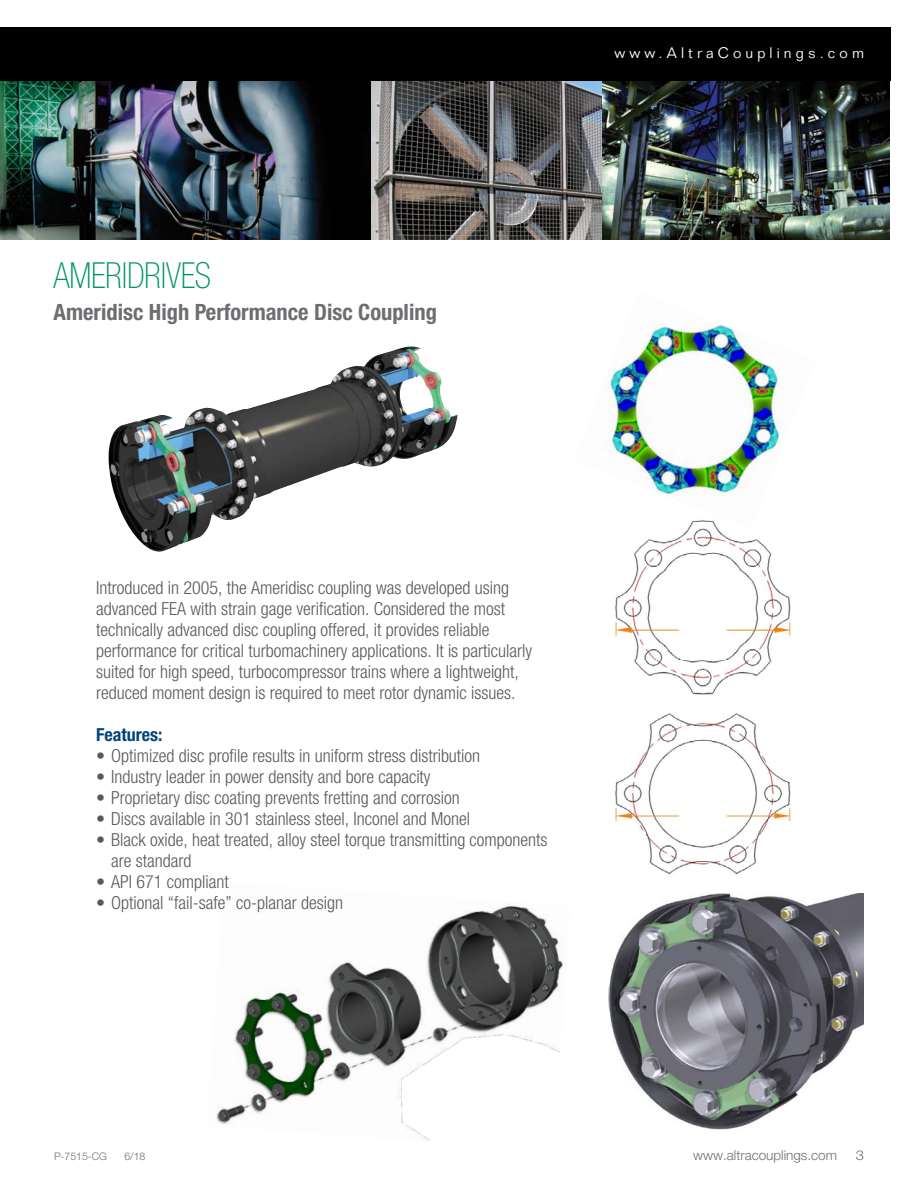
<style>
.page{position:relative;width:918px;height:1188px;background:#fff}
.page>*{position:absolute;margin:0;border:0;box-sizing:border-box;transform-origin:0 0}
.t1{font:100 condensed 36px "Helvetica Neue LT Std";letter-spacing:-.01em;color:#009467;scale:.94 1}
.t2{font:700 condensed 22.5px "Helvetica Neue LT Std";color:#6d6e71}
.t3{font:300 condensed 18px/21px "Helvetica Neue LT Std";color:#58595b}
.t4{font:700 condensed 18px "Helvetica Neue LT Std";color:#00447c}
.t5{font:300 15px "Folio Std";letter-spacing:.275em;color:#fff}
.t6{font:300 13.5px "Helvetica Neue LT Std";color:#6d6e71}
.t7{font:300 13.5px "Helvetica Neue LT Std";color:#6d6e71;scale:1.1 1}
.t8{font:300 10.5px "Helvetica Neue LT Std";color:#6d6e71}
</style>
<div class="page">
<img style="left:216px;top:905px;width:347px;height:236px">
<img style="left:614px;top:529px;width:177px;height:346px">
<img style="left:609px;top:894px;width:255px;height:235px">
<img style="left:604px;top:324px;width:179px;height:205px">
<img style="left:108px;top:347px;width:350px;height:205px">
<img style="left:601px;top:81px;width:289px;height:159px">
<img style="left:0;top:81px;width:601px;height:159px">
<div style="left:0;top:27px;width:891px;height:54px;background:#000"></div>
<p class="t1" style="left:54px;top:255px;width:169px">AMERIDRIVES</p>
<p class="t2" style="left:54px;top:298px;width:385px">Ameridisc High Performance Disc Coupling</p>
<p class="t5" style="left:615px;top:44px;width:251px">www.AltraCouplings.com</p>
<p class="t3" style="left:96px;top:577px;width:437px">Introduced in 2005, the Ameridisc coupling was developed using advanced FEA with strain gage verification. Considered the most technically advanced disc coupling offered, it provides reliable performance for critical turbomachinery applications. It is particularly suited for high speed, turbocompressor trains where a lightweight, reduced moment design is required to meet rotor dynamic issues.</p>
<p class="t4" style="left:96px;top:724px;width:68px">Features:</p>
<p class="t3" style="left:96px;top:745px;width:386px">• Optimized disc profile results in uniform stress distribution</p>
<p class="t3" style="left:96px;top:766px;width:336px">• Industry leader in power density and bore capacity</p>
<p class="t3" style="left:96px;top:787px;width:365px">• Proprietary disc coating prevents fretting and corrosion</p>
<p class="t3" style="left:96px;top:808px;width:375px">• Discs available in 301 stainless steel, Inconel and Monel</p>
<p class="t3" style="left:111px;top:829px;width:438px;text-indent:-15px">• Black oxide, heat treated, alloy steel torque transmitting components are standard</p>
<p class="t3" style="left:96px;top:871px;width:134px">• API 671 compliant</p>
<p class="t3" style="left:96px;top:892px;width:248px">• Optional “fail-safe” co-planar design</p>
<p class="t8" style="left:54px;top:1150px;width:54px">P-7515-CG</p>
<p class="t8" style="left:124px;top:1150px;width:23px">6/18</p>
<p class="t6" style="left:693px;top:1147px;width:145px">www.altracouplings.com</p>
<p class="t7" style="left:856px;top:1147px;width:9px">3</p>
</div>
